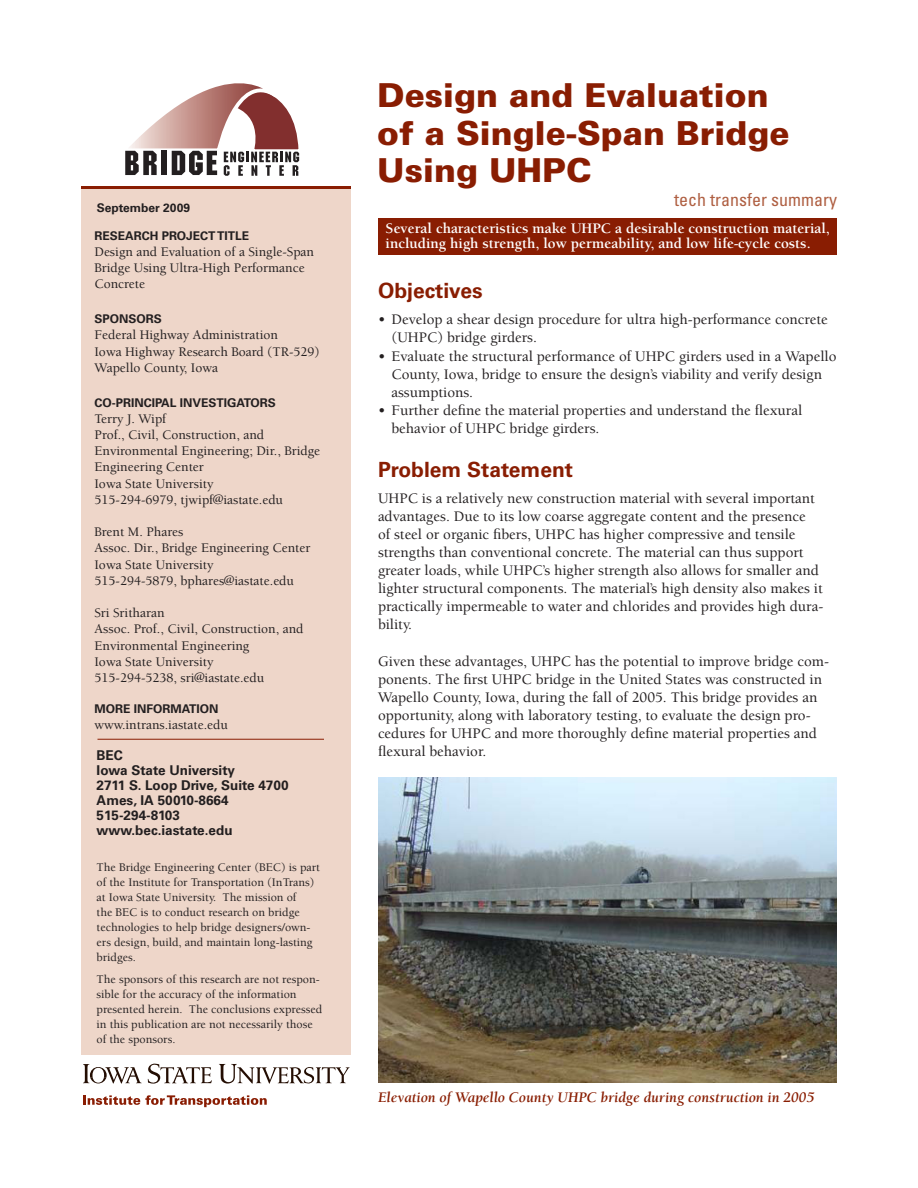
<style>
.page{position:relative;width:918px;height:1188px;background:#fff}
.page>*{position:absolute;margin:0;border:0;box-sizing:border-box;transform-origin:0 0}
.Headline_1{font:900 33px/37.5px "Univers";color:#891d02}
.head_1{font:700 21px "Univers";color:#891d02}
.Headline2{font:condensed 18px "Univers";color:#af5f42}
.Body_text{font:500 15px/18px "Berkeley";color:#231f20}
.first_bullets{font:500 15px/18px "Berkeley";color:#231f20}
.pullout_sentence{font:700 15px/15px "Berkeley";color:#fff}
.t1{font:italic 700 15px "Berkeley";color:#891d02}
.info{font:500 13.5px/16.2px "Berkeley";color:#231f20}
.address{font:700 13.5px "Univers";color:#231f20}
.tech_trans__summary{font:500 12px/15px "Berkeley";color:#231f20}
.label{font:700 12px "Univers";color:#231f20}
.date{font:700 12px "Univers";color:#231f20}
</style>
<div class="page">
<div style="left:378px;top:218px;width:459px;height:37px;background:#891d02"></div>
<svg style="left:125px;top:83px;width:175px;height:93px"></svg>
<div style="left:81px;top:186px;width:270px;height:868px;background:#eed6c9"></div>
<hr style="left:81px;top:186px;width:270px;height:3px;background:#891d02">
<hr style="left:98px;top:739px;width:226px;height:1px;background:#891d02">
<svg style="left:83px;top:1064px;width:59px;height:19px"></svg>
<svg style="left:148px;top:1064px;width:64px;height:20px"></svg>
<svg style="left:219px;top:1064px;width:131px;height:20px"></svg>
<svg style="left:83px;top:1095px;width:184px;height:12px"></svg>
<img style="left:378px;top:777px;width:459px;height:306px">
<p class="date" style="left:97px;top:201px;width:95px">September 2009</p>
<p class="label" style="left:94px;top:229px;width:156px">Res earch Project Title</p>
<p class="info" style="left:94px;top:244px;width:221px">Design and Evaluation of a Single-Span<br>Bridge Using Ultra-High Performance<br>Concrete</p>
<p class="label" style="left:94px;top:312px;width:44px">Sponsors</p>
<p class="info" style="left:94px;top:327px;width:185px">Federal Highway Administration</p>
<p class="info" style="left:94px;top:344px;width:227px">Iowa Highway Research Board (TR-529)</p>
<p class="info" style="left:94px;top:360px;width:125px">Wapello County, Iowa</p>
<p class="label" style="left:94px;top:395px;width:166px">Co-Principal Investigators</p>
<p class="info" style="left:94px;top:411px;width:73px">Terry J. Wipf</p>
<p class="info" style="left:94px;top:427px;width:171px">Prof., Civil, Construction, and</p>
<p class="info" style="left:94px;top:443px;width:227px">Environmental Engineering; Dir., Bridge<br>Engineering Center</p>
<p class="info" style="left:94px;top:476px;width:121px">Iowa State University</p>
<p class="info" style="left:94px;top:492px;width:190px">515-294-6979, tjwipf@iastate.edu</p>
<p class="info" style="left:94px;top:524px;width:90px">Brent M. Phares</p>
<p class="info" style="left:94px;top:540px;width:218px">Assoc. Dir., Bridge Engineering Center</p>
<p class="info" style="left:94px;top:557px;width:121px">Iowa State University</p>
<p class="info" style="left:94px;top:573px;width:201px">515-294-5879, bphares@iastate.edu</p>
<p class="info" style="left:94px;top:605px;width:72px">Sri Sritharan</p>
<p class="info" style="left:94px;top:621px;width:210px">Assoc. Prof., Civil, Construction, and<br>Environmental Engineering</p>
<p class="info" style="left:94px;top:654px;width:121px">Iowa State University</p>
<p class="info" style="left:94px;top:670px;width:171px">515-294-5238, sri@iastate.edu</p>
<p class="label" style="left:94px;top:701px;width:69px">More Inform</p>
<p class="label" style="left:182px;top:701px;width:38px">ation</p>
<p class="info" style="left:94px;top:717px;width:135px">www.intrans.iastate.edu</p>
<p class="address" style="left:97px;top:747px;width:18px">BEC</p>
<p class="address" style="left:97px;top:762px;width:140px">Iowa State University</p>
<p class="address" style="left:97px;top:777px;width:194px">2711 S. Loop Drive, Suite 4700</p>
<p class="address" style="left:97px;top:792px;width:133px">Ames, IA 50010-8664</p>
<p class="address" style="left:97px;top:807px;width:85px">515-294-8103</p>
<p class="address" style="left:97px;top:822px;width:137px">www.bec.iastate.edu</p>
<p class="tech_trans__summary" style="left:97px;top:860px;width:225px">The Bridge Engineering Center (BEC) is part of the Institute for Transportation (InTrans) at Iowa State University. The mission of<br>the BEC is to conduct research on bridge technologies to help bridge designers/own&shy;ers design, build, and maintain long-lasting bridges.</p>
<p class="tech_trans__summary" style="left:97px;top:972px;width:227px">The sponsors of this research are not respon&shy;sible for the accuracy of the information presented herein. The conclusions expressed in this publication are not necessarily those of the sponsors.</p>
<p class="Headline_1" style="left:377px;top:76px;width:414px">Design and Evaluation of a Single-Span Bridge<br>Using UHPC</p>
<p class="pullout_sentence" style="left:386px;top:221px;width:446px">Several characteristics make UHPC a desirable construction material, including high strength, low permeability, and low life-cycle costs.</p>
<p class="head_1" style="left:378px;top:278px;width:106px">Objectives</p>
<p class="first_bullets" style="left:392px;top:311px;width:438px;text-indent:-14px">• Develop a shear design procedure for ultra high-performance concrete (UHPC) bridge girders.</p>
<p class="first_bullets" style="left:392px;top:347px;width:446px;text-indent:-14px">• Evaluate the structural performance of UHPC girders used in a Wapello<br>County, Iowa, bridge to ensure the design’s viability and verify design assumptions.</p>
<p class="first_bullets" style="left:392px;top:402px;width:412px;text-indent:-14px">• Further define the material properties and understand the flexural behavior of UHPC bridge girders.</p>
<p class="head_1" style="left:378px;top:458px;width:197px">Problem Statement</p>
<p class="Body_text" style="left:378px;top:490px;width:447px">UHPC is a relatively new construction material with several important advantages. Due to its low coarse aggregate content and the presence<br>of steel or organic fibers, UHPC has higher compressive and tensile strengths than conventional concrete. The material can thus support greater loads, while UHPC’s higher strength also allows for smaller and lighter structural components. The material’s high density also makes it practically impermeable to water and chlorides and provides high dura&shy;bility.</p>
<p class="Body_text" style="left:378px;top:653px;width:453px">Given these advantages, UHPC has the potential to improve bridge com&shy;ponents. The first UHPC bridge in the United States was constructed in Wapello County, Iowa, during the fall of 2005. This bridge provides an opportunity, along with laboratory testing, to evaluate the design pro&shy;cedures for UHPC and more thoroughly define material properties and flexural behavior.</p>
<p class="Headline2" style="left:674px;top:188px;width:164px">tech transfer summary</p>
<p class="t1" style="left:378px;top:1089px;width:438px">Elevation of Wapello County UHPC bridge during construction in 2005</p>
</div>
